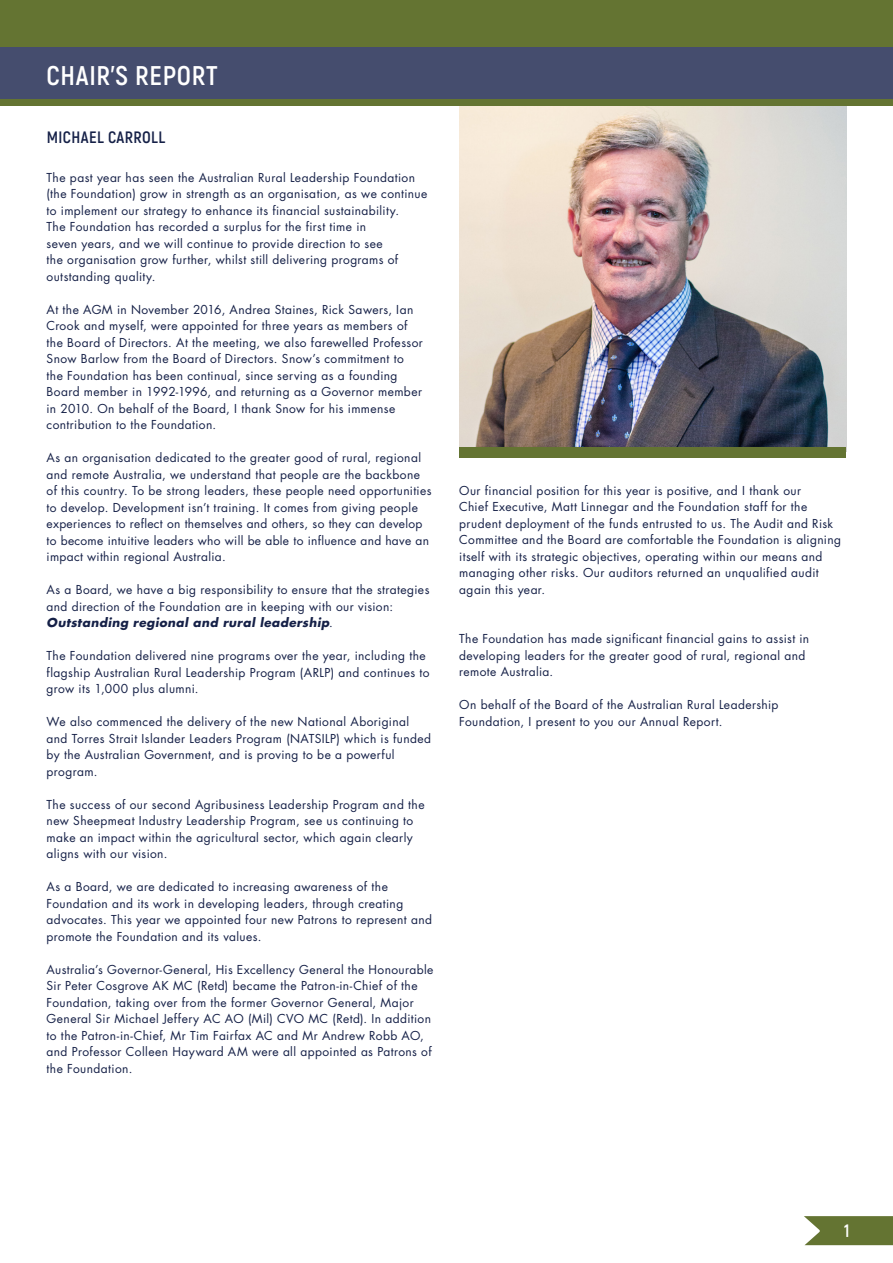
<style>
.page{position:relative;width:893px;height:1263px;background:#fff}
.page>*{position:absolute;margin:0;border:0;box-sizing:border-box;transform-origin:0 0}
.t1{font:700 27px "Akrobat";letter-spacing:.025em;color:#fff}
.t2{font:700 18px "Akrobat";color:#fff}
.t3{font:700 16.5px "Akrobat";letter-spacing:.025em;color:#152047}
.t4{font:12px/16.5px "Futura";letter-spacing:.035em;color:#152047}
.s1{font-weight:700;font-style:italic}
</style>
<div class="page">
<div style="left:0;top:0;width:893px;height:105px;background:#647432"></div>
<div style="left:0;top:47px;width:893px;height:51px;background:#454d6e"></div>
<img style="left:459px;top:107px;width:387px;height:340px">
<div style="left:459px;top:447px;width:387px;height:11px;background:#647432"></div>
<svg style="left:804px;top:1216px;width:89px;height:29px;background:#738146"></svg>
<p class="t1" style="left:47px;top:59px;width:173px">CHAIR’S REPORT</p>
<p class="t3" style="left:47px;top:127px;width:120px">MICHAEL CARROLL</p>
<p class="t4" style="left:47px;top:169px;width:382px">The past year has seen the Australian Rural Leadership Foundation (the Foundation) grow in strength as an organisation, as we continue to implement our strategy to enhance its financial sustainability.<br>The Foundation has recorded a surplus for the first time in<br>seven years, and we will continue to provide direction to see<br>the organisation grow further, whilst still delivering programs of outstanding quality.</p>
<p class="t4" style="left:47px;top:301px;width:378px">At the AGM in November 2016, Andrea Staines, Rick Sawers, Ian Crook and myself, were appointed for three years as members of the Board of Directors. At the meeting, we also farewelled Professor Snow Barlow from the Board of Directors. Snow’s commitment to the Foundation has been continual, since serving as a founding Board member in 1992-1996, and returning as a Governor member in 2010. On behalf of the Board, I thank Snow for his immense contribution to the Foundation.</p>
<p class="t4" style="left:47px;top:449px;width:386px">As an organisation dedicated to the greater good of rural, regional and remote Australia, we understand that people are the backbone of this country. To be strong leaders, these people need opportunities to develop. Development isn’t training. It comes from giving people experiences to reflect on themselves and others, so they can develop to become intuitive leaders who will be able to influence and have an impact within regional Australia.</p>
<p class="t4" style="left:47px;top:581px;width:384px">As a Board, we have a big responsibility to ensure that the strategies and direction of the Foundation are in keeping with our vision:<br><span class="s1">Outstanding regional and rural leadership</span>.</p>
<p class="t4" style="left:47px;top:647px;width:384px">The Foundation delivered nine programs over the year, including the flagship Australian Rural Leadership Program (ARLP) and continues to grow its 1,000 plus alumni.</p>
<p class="t4" style="left:47px;top:713px;width:386px">We also commenced the delivery of the new National Aboriginal and Torres Strait Islander Leaders Program (NATSILP) which is funded by the Australian Government, and is proving to be a powerful program.</p>
<p class="t4" style="left:47px;top:796px;width:379px">The success of our second Agribusiness Leadership Program and the new Sheepmeat Industry Leadership Program, see us continuing to make an impact within the agricultural sector, which again clearly aligns with our vision.</p>
<p class="t4" style="left:47px;top:878px;width:387px">As a Board, we are dedicated to increasing awareness of the Foundation and its work in developing leaders, through creating advocates. This year we appointed four new Patrons to represent and promote the Foundation and its values.</p>
<p class="t4" style="left:47px;top:961px;width:388px">Australia’s Governor-General, His Excellency General the Honourable Sir Peter Cosgrove AK MC (Retd) became the Patron-in-Chief of the Foundation, taking over from the former Governor General, Major General Sir Michael Jeffery AC AO (Mil) CVO MC (Retd). In addition to the Patron-in-Chief, Mr Tim Fairfax AC and Mr Andrew Robb AO, and Professor Colleen Hayward AM were all appointed as Patrons of the Foundation.</p>
<p class="t4" style="left:459px;top:482px;width:383px">Our financial position for this year is positive, and I thank our<br>Chief Executive, Matt Linnegar and the Foundation staff for the prudent deployment of the funds entrusted to us. The Audit and Risk Committee and the Board are comfortable the Foundation is aligning itself with its strategic objectives, operating within our means and managing other risks. Our auditors returned an unqualified audit again this year.</p>
<p class="t4" style="left:459px;top:630px;width:352px">The Foundation has made significant financial gains to assist in developing leaders for the greater good of rural, regional and remote Australia.</p>
<p class="t4" style="left:459px;top:696px;width:321px">On behalf of the Board of the Australian Rural Leadership<br>Foundation, I present to you our Annual Report.</p>
<p class="t2" style="left:844px;top:1220px;width:7px">1</p>
</div>
